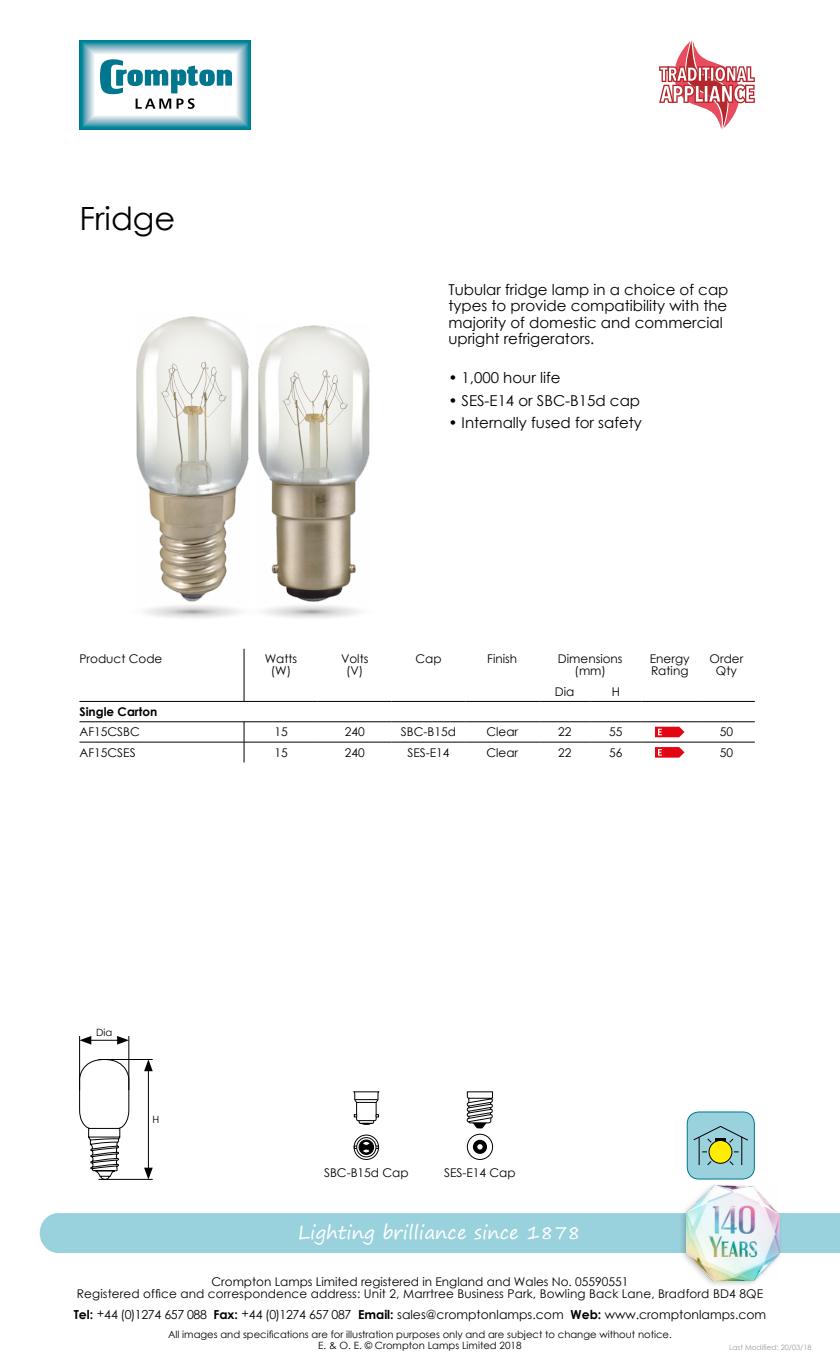
<style>
.page{position:relative;width:840px;height:1361px;background:#fff}
.page>*{position:absolute;margin:0;border:0;box-sizing:border-box;transform-origin:0 0}
.t1{font:32px "Century Gothic";color:#000}
.t2{font:18.6px "Segoe Print";color:#fff}
.t3{font:15px/16.4px "Century Gothic";color:#000}
.t4{font:12.4px "Century Gothic";color:#000}
.t5{font:12px/12px "Century Gothic";color:#000;text-align:center}
.t6{font:700 12px "Century Gothic";color:#000}
.t7{font:10px/11px "Century Gothic";color:#000;text-align:center}
.t8{font:7.4px "Century Gothic";color:#9d9d9c}
.s1{font-weight:700}
</style>
<div class="page">
<div style="left:88px;top:48px;width:154px;height:73px;background:#9abfcd"></div>
<div style="left:89px;top:49px;width:153px;height:72px;background:#9fc2cf"></div>
<div style="left:89px;top:49px;width:152px;height:71px;background:#a9c8d3"></div>
<div style="left:90px;top:50px;width:151px;height:70px;background:#b6d0da"></div>
<div style="left:90px;top:50px;width:150px;height:69px;background:#bbd2dc"></div>
<div style="left:91px;top:51px;width:149px;height:68px;background:#c5d8e1"></div>
<div style="left:91px;top:51px;width:148px;height:67px;background:#dce8ed"></div>
<div style="left:93px;top:52px;width:145px;height:65px;background:#e3edf1"></div>
<div style="left:94px;top:53px;width:143px;height:63px;background:#f1f6f8"></div>
<div style="left:94px;top:54px;width:142px;height:61px;background:#f8fafc"></div>
<div style="left:95px;top:55px;width:141px;height:60px;background:#fdfdfe"></div>
<svg style="left:100px;top:59px;width:132px;height:50px"></svg>
<div style="left:40px;top:1213px;width:799px;height:40px;background:#99d1dc"></div>
<div style="left:678px;top:1182px;width:104px;height:106px;background:#000;opacity:.25"></div>
<img style="left:686px;top:1185px;width:92px;height:95px">
<img style="left:136px;top:316px;width:113px;height:287px">
<img style="left:258px;top:325px;width:112px;height:278px">
<div style="left:686px;top:1112px;width:68px;height:67px;background:#99d1dc;border-radius:12px"></div>
<div style="left:686px;top:1111px;width:68px;height:68px;border:1px solid #00778e;border-radius:12px"></div>
<svg style="left:693px;top:1126px;width:55px;height:39px"></svg>
<svg style="left:466px;top:1091px;width:26px;height:37px"></svg>
<div style="left:467px;top:1134px;width:25px;height:25px;border:1px solid #000;border-radius:50%"></div>
<svg style="left:472px;top:1140px;width:14px;height:14px"></svg>
<svg style="left:353px;top:1092px;width:26px;height:68px"></svg>
<hr style="left:88px;top:1040px;width:32px;height:1px;background:#000">
<svg style="left:80px;top:1036px;width:11px;height:8px"></svg>
<svg style="left:117px;top:1036px;width:11px;height:8px"></svg>
<hr style="left:79px;top:1036px;width:1px;height:54px;background:#000">
<hr style="left:128px;top:1036px;width:1px;height:54px;background:#000">
<hr style="left:148px;top:1068px;width:1px;height:103px;background:#000">
<svg style="left:144px;top:1059px;width:9px;height:12px"></svg>
<svg style="left:144px;top:1167px;width:9px;height:12px"></svg>
<hr style="left:98px;top:1059px;width:54px;height:1px;background:#000">
<hr style="left:98px;top:1179px;width:54px;height:1px;background:#000">
<svg style="left:79px;top:1059px;width:50px;height:121px"></svg>
<hr style="left:243px;top:649px;width:1px;height:32px;background:#000">
<svg style="left:243px;top:681px;width:1px;height:20px"></svg>
<hr style="left:79px;top:701px;width:165px;height:1px;background:#000">
<hr style="left:244px;top:701px;width:73px;height:1px;background:#000">
<hr style="left:317px;top:701px;width:74px;height:1px;background:#000">
<hr style="left:391px;top:701px;width:74px;height:1px;background:#000">
<hr style="left:465px;top:701px;width:74px;height:1px;background:#000">
<hr style="left:539px;top:701px;width:51px;height:1px;background:#000">
<hr style="left:590px;top:701px;width:51px;height:1px;background:#000">
<hr style="left:641px;top:701px;width:56px;height:1px;background:#000">
<hr style="left:697px;top:701px;width:57px;height:1px;background:#000">
<hr style="left:79px;top:721px;width:165px;height:1px;background:#000">
<hr style="left:244px;top:721px;width:73px;height:1px;background:#000">
<hr style="left:317px;top:721px;width:74px;height:1px;background:#000">
<hr style="left:391px;top:721px;width:74px;height:1px;background:#000">
<hr style="left:465px;top:721px;width:74px;height:1px;background:#000">
<hr style="left:539px;top:721px;width:51px;height:1px;background:#000">
<hr style="left:590px;top:721px;width:51px;height:1px;background:#000">
<hr style="left:641px;top:721px;width:56px;height:1px;background:#000">
<hr style="left:697px;top:721px;width:57px;height:1px;background:#000">
<hr style="left:79px;top:742px;width:165px;height:1px;background:#000">
<hr style="left:244px;top:742px;width:73px;height:1px;background:#000">
<svg style="left:243px;top:722px;width:1px;height:40px"></svg>
<hr style="left:317px;top:742px;width:74px;height:1px;background:#000">
<hr style="left:391px;top:742px;width:74px;height:1px;background:#000">
<hr style="left:465px;top:742px;width:74px;height:1px;background:#000">
<hr style="left:539px;top:742px;width:51px;height:1px;background:#000">
<hr style="left:590px;top:742px;width:51px;height:1px;background:#000">
<hr style="left:641px;top:742px;width:56px;height:1px;background:#000">
<hr style="left:697px;top:742px;width:57px;height:1px;background:#000">
<svg style="left:655px;top:727px;width:29px;height:10px"></svg>
<svg style="left:655px;top:747px;width:29px;height:10px"></svg>
<svg style="left:659px;top:40px;width:95px;height:90px"></svg>
<h1 class="t1" style="left:79px;top:196px;width:97px">Fridge</h1>
<p class="t3" style="left:448px;top:281px;width:281px">Tubular fridge lamp in a choice of cap types to provide compatibility with the majority of domestic and commercial upright refrigerators.</p>
<p class="t3" style="left:448px;top:370px;width:114px">• 1,000 hour life</p>
<p class="t3" style="left:448px;top:392px;width:193px">• SES-E14 or SBC-B15d cap</p>
<p class="t3" style="left:448px;top:414px;width:195px">• Internally fused for safety</p>
<p class="t5" style="left:79px;top:653px;width:84px">Product Code</p>
<p class="t5" style="left:264px;top:653px;width:34px">Watts (W)</p>
<p class="t5" style="left:341px;top:653px;width:29px">Volts (V)</p>
<p class="t5" style="left:415px;top:653px;width:28px">Cap</p>
<p class="t5" style="left:487px;top:653px;width:31px">Finish</p>
<p class="t5" style="left:557px;top:653px;width:66px">Dimensions (mm)</p>
<p class="t5" style="left:649px;top:653px;width:41px;text-align:left">Energy<br>Rating</p>
<p class="t5" style="left:709px;top:653px;width:35px">Order<br>Qty</p>
<p class="t5" style="left:554px;top:685px;width:21px">Dia</p>
<p class="t5" style="left:611px;top:685px;width:10px">H</p>
<p class="t6" style="left:79px;top:702px;width:79px">Single Carton</p>
<p class="t5" style="left:79px;top:726px;width:62px">AF15CSBC</p>
<p class="t5" style="left:274px;top:726px;width:15px">15</p>
<p class="t5" style="left:344px;top:726px;width:21px">240</p>
<p class="t5" style="left:401px;top:726px;width:57px">SBC-B15d</p>
<p class="t5" style="left:486px;top:726px;width:33px">Clear</p>
<p class="t5" style="left:557px;top:726px;width:15px">22</p>
<p class="t5" style="left:608px;top:726px;width:15px">55</p>
<p class="t5" style="left:719px;top:726px;width:15px">50</p>
<p class="t5" style="left:79px;top:746px;width:58px">AF15CSES</p>
<p class="t5" style="left:274px;top:746px;width:15px">15</p>
<p class="t5" style="left:344px;top:746px;width:21px">240</p>
<p class="t5" style="left:407px;top:746px;width:44px">SES-E14</p>
<p class="t5" style="left:486px;top:746px;width:33px">Clear</p>
<p class="t5" style="left:557px;top:746px;width:15px">22</p>
<p class="t5" style="left:608px;top:746px;width:15px">56</p>
<p class="t5" style="left:719px;top:746px;width:15px">50</p>
<p class="t7" style="left:96px;top:1026px;width:18px">Dia</p>
<p class="t7" style="left:152px;top:1114px;width:8px">H</p>
<p class="t5" style="left:324px;top:1166px;width:86px">SBC-B15d Cap</p>
<p class="t5" style="left:444px;top:1166px;width:73px">SES-E14 Cap</p>
<h2 class="t2" style="left:298px;top:1215px;width:284px">Lighting brilliance since 1878</h2>
<p class="t5" style="left:77px;top:1276px;width:687px">Crompton Lamps Limited registered in England and Wales No. 05590551<br>Registered office and correspondence address: Unit 2, Marrtree Business Park, Bowling Back Lane, Bradford BD4 8QE</p>
<p class="t4" style="left:74px;top:1306px;width:693px"><span class="s1">Tel:</span> +44 (0)1274 657 088 <span class="s1">Fax:</span> +44 (0)1274 657 087 <span class="s1">Email:</span> sales@cromptonlamps.com <span class="s1">Web:</span> www.cromptonlamps.com</p>
<p class="t7" style="left:168px;top:1329px;width:505px">All images and specifications are for illustration purposes only and are subject to change without notice.<br>E. &amp; O. E. © Crompton Lamps Limited 2018</p>
<p class="t8" style="left:728px;top:1341px;width:39px">Last Modified:2</p>
<p class="t8" style="left:788px;top:1341px;width:16px">0/03/1</p>
</div>
